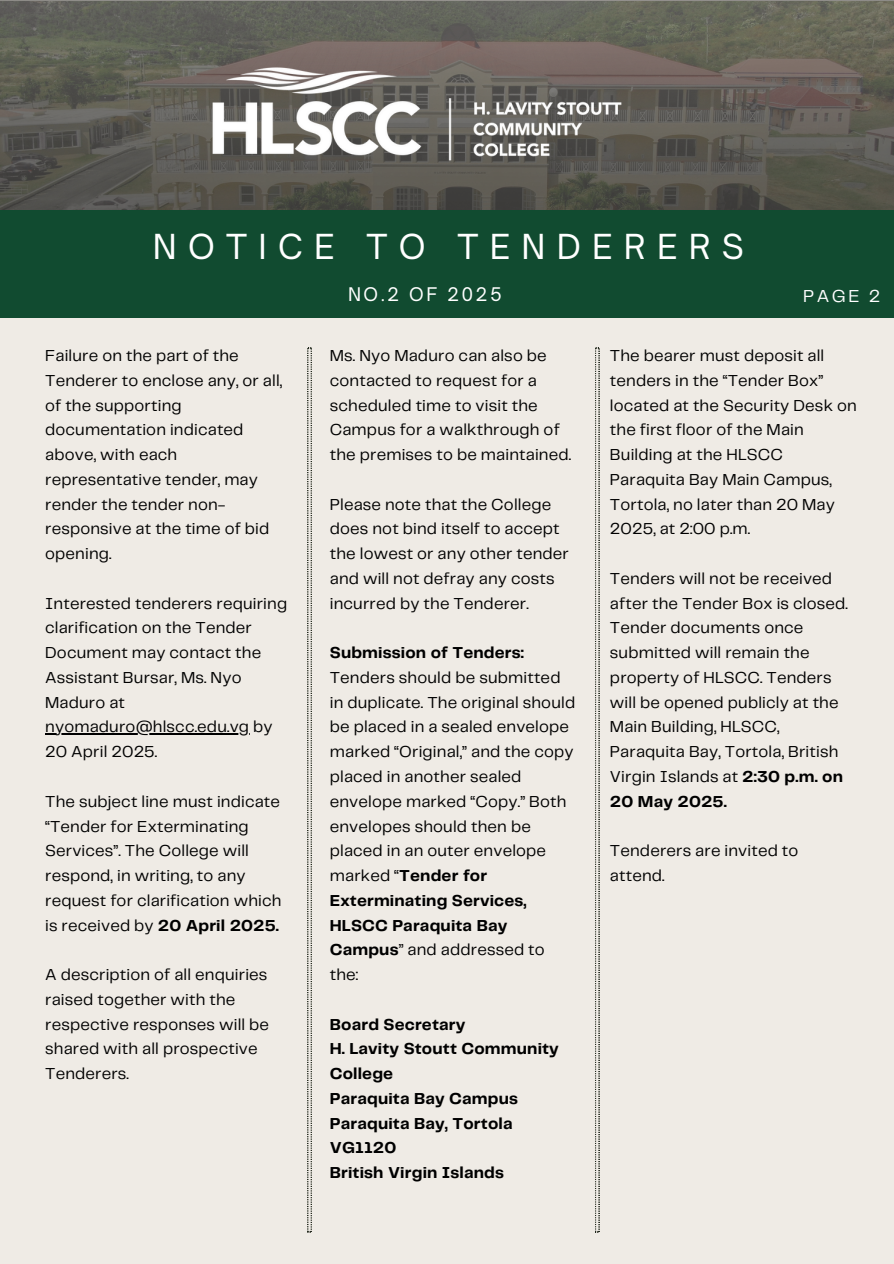
<style>
.page{position:relative;width:894px;height:1264px;background:#fff}
.page>*{position:absolute;margin:0;border:0;box-sizing:border-box;transform-origin:0 0}
.t1{font:33px "Open Sauce One";letter-spacing:.345em;color:#fff}
.t2{font:18px "Open Sauce One";letter-spacing:.14em;color:#fff}
.t3{font:18px "Telegraf";color:#fff}
.t4{font:16.5px/24.8px "Telegraf";letter-spacing:.01em;color:#000}
.t5{font:700 16.5px/24.8px "Telegraf";letter-spacing:.01em;color:#000}
.s1{font-weight:700}
</style>
<div class="page">
<div style="left:0;top:0;width:893px;height:1263px;background:#efebe5"></div>
<img style="left:0;top:0;width:893px;height:210px">
<div style="left:0;top:210px;width:893px;height:107px;background:#114b30"></div>
<img style="left:186px;top:33px;width:461px;height:165px">
<svg style="left:307px;top:348px;width:5px;height:883px"></svg>
<svg style="left:595px;top:348px;width:4px;height:883px"></svg>
<hr style="left:45px;top:733px;width:204px;height:1px;background:#000">
<p class="t1" style="left:153px;top:226px;width:592px">NOTICE TO TENDERERS</p>
<p class="t2" style="left:348px;top:283px;width:155px">NO.2 OF 2025</p>
<p class="t3" style="left:803px;top:288px;width:79px">PAGE 2</p>
<h1 class="t4" style="left:45px;top:344px;width:238px">Failure on the part of the<br>Tenderer to enclose any, or all, of the supporting documentation indicated above, with each representative tender, may render the tender non&shy;responsive at the time of bid opening.</h1>
<h2 class="t4" style="left:45px;top:591px;width:243px">Interested tenderers requiring clarification on the Tender<br>Document may contact the<br>Assistant Bursar, Ms. Nyo<br>Maduro at</h2>
<h2 class="t4" style="left:45px;top:715px;width:229px">nyomaduro@hlscc.edu.vg by<br>20 April 2025.</h2>
<h2 class="t4" style="left:45px;top:789px;width:238px">The subject line must indicate “Tender for Exterminating<br>Services”. The College will respond, in writing, to any request for clarification which</h2>
<p class="t4" style="left:45px;top:913px;width:235px">is received by <span class="s1">20 April 2025.</span></p>
<p class="t4" style="left:45px;top:963px;width:225px">A description of all enquiries raised together with the respective responses will be shared with all prospective<br>Tenderers.</p>
<p class="t4" style="left:330px;top:344px;width:243px">Ms. Nyo Maduro can also be contacted to request for a scheduled time to visit the<br>Campus for a walkthrough of the premises to be maintained.</p>
<p class="t4" style="left:330px;top:492px;width:240px">Please note that the College does not bind itself to accept the lowest or any other tender and will not defray any costs incurred by the Tenderer.</p>
<p class="t5" style="left:330px;top:641px;width:196px">Submission of Tenders:</p>
<h3 class="t4" style="left:330px;top:666px;width:247px">Tenders should be submitted in duplicate. The original should be placed in a sealed envelope marked “Original,” and the copy placed in another sealed envelope marked “Copy.” Both envelopes should then be placed in an outer envelope marked “<span class="s1">Tender for<br>Exterminating Services,<br>HLSCC Paraquita Bay<br>Campus</span>” and addressed to the:</h3>
<p class="t5" style="left:330px;top:1012px;width:230px">Board Secretary<br>H. Lavity Stoutt Community<br>College<br>Paraquita Bay Campus<br>Paraquita Bay, Tortola<br>VG1120<br>British Virgin Islands</p>
<p class="t4" style="left:609px;top:344px;width:248px">The bearer must deposit all tenders in the “Tender Box” located at the Security Desk on the first floor of the Main<br>Building at the HLSCC<br>Paraquita Bay Main Campus,<br>Tortola, no later than 20 May<br>2025, at 2:00 p.m.</p>
<p class="t4" style="left:609px;top:567px;width:239px">Tenders will not be received after the Tender Box is closed.</p>
<p class="t4" style="left:609px;top:616px;width:234px">Tender documents once submitted will remain the property of HLSCC. Tenders will be opened publicly at the<br>Main Building, HLSCC,<br>Paraquita Bay, Tortola, British<br>Virgin Islands at <span class="s1">2:30 p.m. on<br>20 May 2025.</span></p>
<p class="t4" style="left:609px;top:839px;width:190px">Tenderers are invited to attend.</p>
</div>
